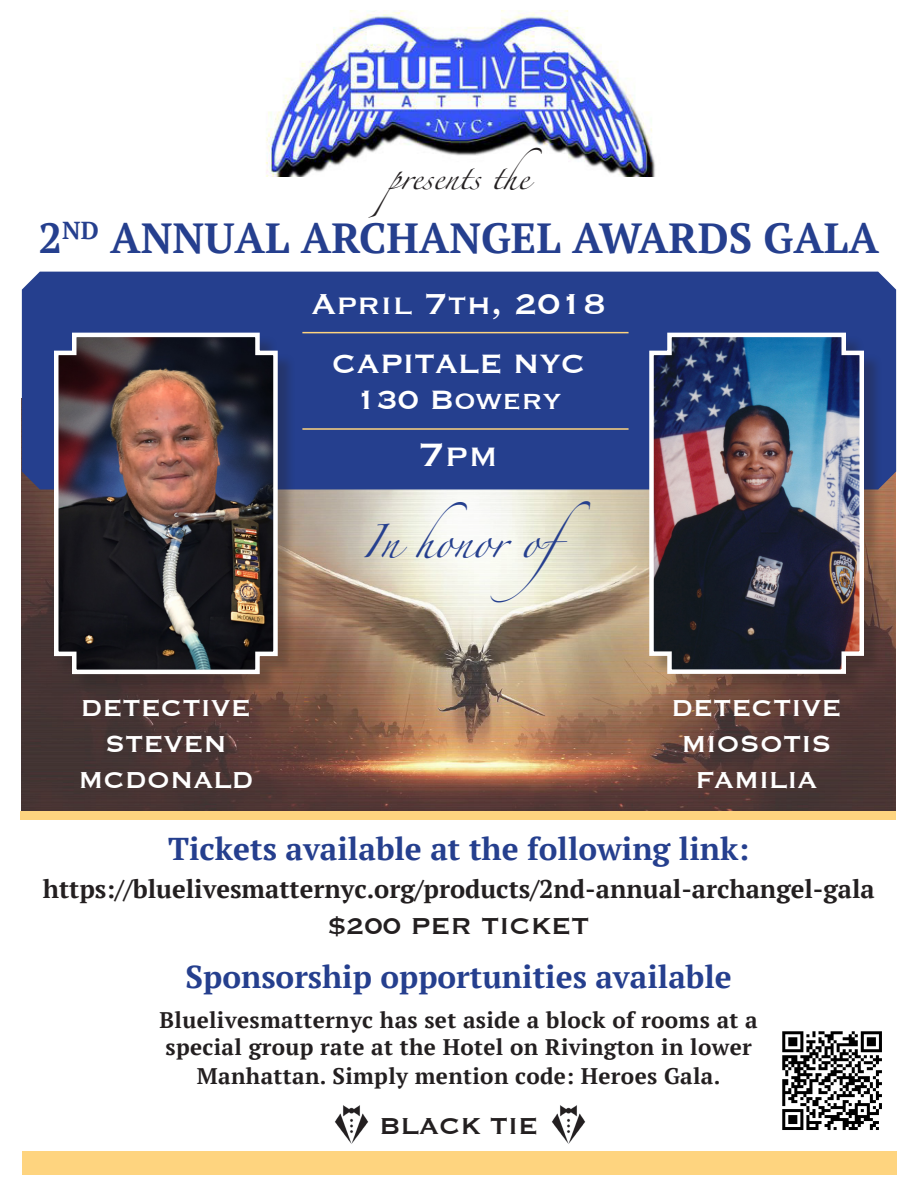
<style>
.page{position:relative;width:918px;height:1188px;background:#fff}
.page>*{position:absolute;margin:0;border:0;box-sizing:border-box;transform-origin:0 0}
.t1{font:700 42px "PT Serif";color:#253f8e}
.t2{font:42px "Copperplate";color:#fff}
.t3{font:37.5px "Copperplate";color:#fff}
.t4{font:34.5px/36px "Copperplate";color:#fff;text-align:center}
.t5{font:700 31.5px "PT Serif";color:#253f8e}
.t6{font:30px/36px "Copperplate";color:#fff;text-align:center}
.t7{font:30px "Copperplate";color:#231f20}
.t8{font:30px "Zapfino";color:#253f8e}
.t9{font:700 25.5px "PT Serif";color:#231f20}
.t10{font:700 22.5px/27.9px "PT Serif";letter-spacing:.015em;color:#231f20;text-align:center}
.t11{font:22.5px "Zapfino";color:#231f20}
</style>
<div class="page">
<img style="left:266px;top:11px;width:390px;height:166px">
<img style="left:22px;top:490px;width:874px;height:321px">
<div style="left:22px;top:272px;width:874px;height:218px;background:#253f8e"></div>
<div style="left:20px;top:811px;width:876px;height:9px;background:#fed47f"></div>
<div style="left:22px;top:1151px;width:874px;height:24px;background:#fed47f"></div>
<img style="left:782px;top:1031px;width:100px;height:99px">
<div style="left:56px;top:335px;width:241px;height:358px;background:#231f20;opacity:.3"></div>
<img style="left:52px;top:330px;width:228px;height:346px">
<div style="left:652px;top:335px;width:231px;height:357px;background:#231f20;opacity:.3"></div>
<img style="left:647px;top:330px;width:219px;height:346px">
<img style="left:334px;top:1105px;width:35px;height:39px">
<img style="left:551px;top:1105px;width:35px;height:39px">
<hr style="left:302px;top:332px;width:327px;height:1px;background:#fed47f">
<hr style="left:302px;top:428px;width:327px;height:2px;background:#fed47f">
<p class="t11" style="left:388px;top:168px;width:155px">presents the</p>
<p class="t1" style="left:38px;top:211px;width:842px">2<sup>ND</sup> ANNUAL ARCHANGEL AWARDS GALA</p>
<p class="t3" style="left:311px;top:280px;width:296px">April 7th, 2018</p>
<p class="t4" style="left:332px;top:344px;width:255px">CAPITALE NYC<br>130 Bowery</p>
<p class="t2" style="left:419px;top:427px;width:81px">7pm</p>
<p class="t6" style="left:78px;top:688px;width:176px">DETECTIVE<br>STEVEN<br>MCDONALD</p>
<p class="t8" style="left:361px;top:529px;width:279px">In honor of</p>
<p class="t6" style="left:672px;top:688px;width:172px">DETECTIVE<br>MIOSOTIS<br>FAMILIA</p>
<p class="t5" style="left:168px;top:828px;width:583px">Tickets available at the following link:</p>
<p class="t9" style="left:43px;top:872px;width:834px">https://bluelivesmatternyc.org/products/2nd-annual-archangel-gala</p>
<p class="t7" style="left:328px;top:906px;width:263px">$200 PER TICKET</p>
<p class="t5" style="left:186px;top:956px;width:548px">Sponsorship opportunities available</p>
<p class="t10" style="left:160px;top:1006px;width:600px">Bluelivesmatternyc has set aside a block of rooms at a special group rate at the Hotel on Rivington in lower<br>Manhattan. Simply mention code: Heroes Gala.</p>
<p class="t7" style="left:379px;top:1106px;width:161px">BLACK TIE</p>
</div>
